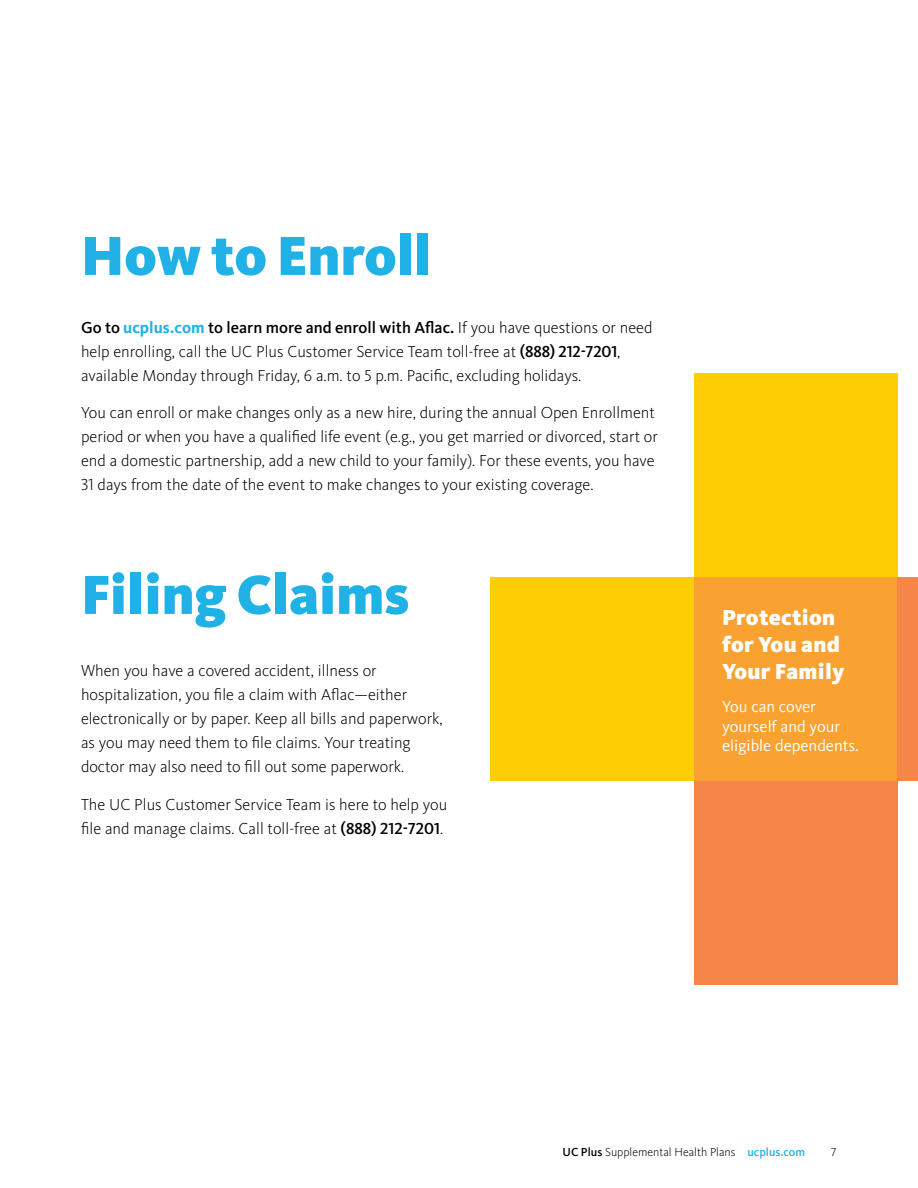
<style>
.page{position:relative;width:918px;height:1188px;background:#fff}
.page>*{position:absolute;margin:0;border:0;box-sizing:border-box;transform-origin:0 0}
.Header_1{font:900 57px "Kievit Pro";color:#20b1e7}
.subhead{font:900 22.5px/27px "Kievit Pro";letter-spacing:.015em;color:#fff}
.body{font:300 16.5px/24px "Kievit Pro";color:#000}
.body-2{font:16.5px/19.5px "Kievit Pro";color:#fff}
.t1{font:300 12px "Kievit Pro";color:#000}
.s1{font-weight:500}
.s2{font-weight:700;color:#20b1e7}
.s3{font-weight:500;color:#20b1e7}
</style>
<div class="page">
<div style="left:694px;top:577px;width:204px;height:204px;background:#f9a131"></div>
<div style="left:694px;top:373px;width:204px;height:204px;background:#ffcd03"></div>
<div style="left:898px;top:577px;width:20px;height:204px;background:#f68648"></div>
<div style="left:694px;top:781px;width:204px;height:204px;background:#f68648"></div>
<div style="left:491px;top:577px;width:203px;height:204px;background:#ffcd03"></div>
<p class="Header_1" style="left:81px;top:221px;width:352px">How to Enroll</p>
<p class="body" style="left:81px;top:315px;width:573px"><span class="s1">Go to</span> <span class="s2">ucplus.com</span> <span class="s1">to learn more and enroll with Aflac.</span> If you have questions or need help enrolling, call the UC Plus Customer Service Team toll-free at <span class="s1">(888) 212-7201</span>, available Monday through Friday, 6 a.m. to 5 p.m. Pacific, excluding holidays.</p>
<p class="body" style="left:81px;top:400px;width:578px">You can enroll or make changes only as a new hire, during the annual Open Enrollment period or when you have a qualified life event (e.g., you get married or divorced, start or end a domestic partnership, add a new child to your family). For these events, you have 31 days from the date of the event to make changes to your existing coverage.</p>
<p class="Header_1" style="left:81px;top:560px;width:329px">Filing Claims</p>
<p class="body" style="left:81px;top:658px;width:363px">When you have a covered accident, illness or hospitalization, you file a claim with Aflac—either electronically or by paper. Keep all bills and paperwork, as you may need them to file claims. Your treating doctor may also need to fill out some paperwork.</p>
<p class="body" style="left:81px;top:792px;width:368px">The UC Plus Customer Service Team is here to help you file and manage claims. Call toll-free at <span class="s1">(888) 212-7201</span>.</p>
<p class="subhead" style="left:722px;top:604px;width:124px">Protection for You and<br>Your Family</p>
<p class="body-2" style="left:722px;top:697px;width:138px">You can cover yourself and your eligible dependents.</p>
<p class="t1" style="left:563px;top:1145px;width:244px"><span class="s1">UC Plus</span> Supplemental Health Plans <span class="s3">ucplus.com</span></p>
<p class="t1" style="left:831px;top:1145px;width:7px">7</p>
</div>
